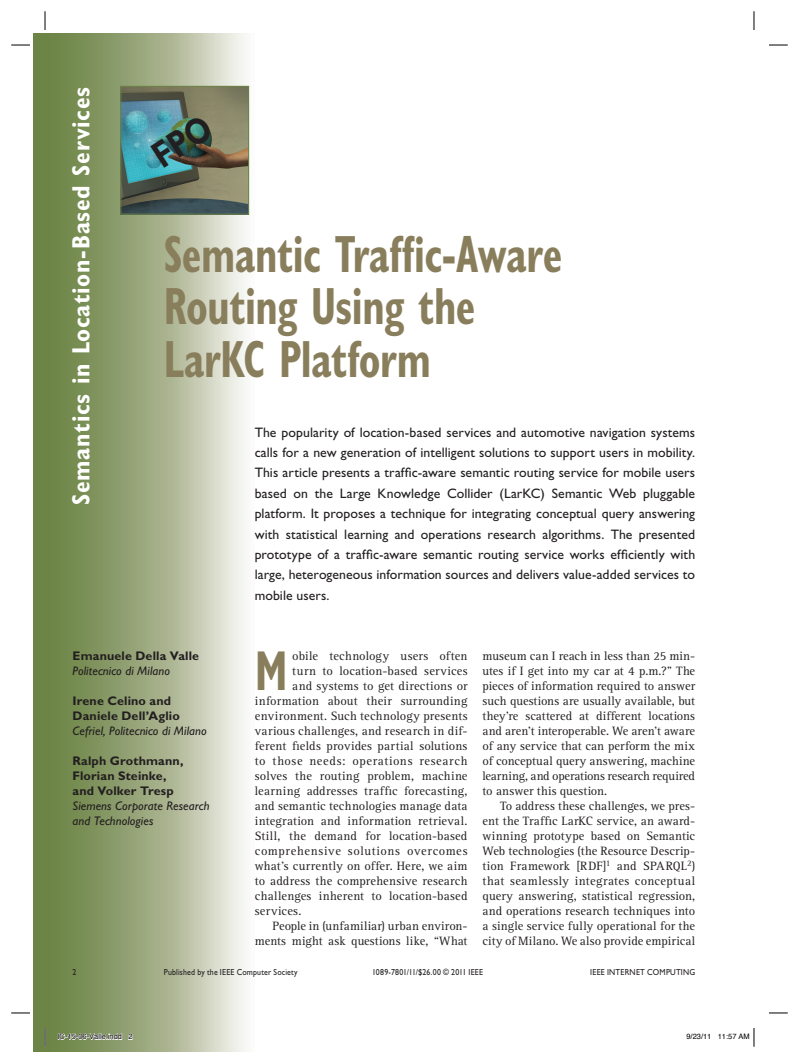
<style>
.page{position:relative;width:799px;height:1058px;background:#fff}
.page>*{position:absolute;margin:0;border:0;box-sizing:border-box;transform-origin:0 0}
.t1{font:700 condensed 56.38px "Gill Sans Std";color:#897e5c;scale:.8 1}
.t2{font:700 condensed 52.5px/52.5px "Gill Sans Std";letter-spacing:-.01em;color:#897e5c;scale:.8 1}
.t3{font:700 condensed 25px "Gill Sans Std";letter-spacing:.025em;color:#fff}
.t4{font:13.75px/20.4px "Gill Sans Std";letter-spacing:.005em;color:#231f20;text-align:justify}
.t5{font:12.5px/15px "Rotis Serif Std";letter-spacing:.015em;color:#231f20;text-align:justify}
.t6{font:700 12.5px/15px "Gill Sans Std";letter-spacing:.01em;color:#231f20}
.t7{font:italic 12.5px/15px "Gill Sans Std";letter-spacing:.01em;color:#231f20}
.t8{font:12.5px "Rotis Serif Std";letter-spacing:.055em;color:#231f20}
.t9{font:12.5px "Rotis Serif Std";letter-spacing:.05em;color:#231f20}
.t10{font:8.75px "Gill Sans Std";letter-spacing:.025em;color:#231f20;scale:.9 1}
.t11{font:7.5px "Helvetica";color:#000}
</style>
<div class="page">
<img style="left:34px;top:34px;width:216px;height:1017px">
<img style="left:122px;top:88px;width:125px;height:124px">
<div style="left:120px;top:86px;width:129px;height:128px;border:1px solid #6b8445"></div>
<svg style="left:11px;top:44px;width:19px;height:2px"></svg>
<svg style="left:769px;top:44px;width:19px;height:2px"></svg>
<svg style="left:11px;top:1012px;width:19px;height:1px"></svg>
<svg style="left:769px;top:1012px;width:19px;height:1px"></svg>
<svg style="left:44px;top:11px;width:2px;height:19px"></svg>
<svg style="left:44px;top:1028px;width:2px;height:18px"></svg>
<svg style="left:753px;top:11px;width:2px;height:19px"></svg>
<svg style="left:58px;top:1033px;width:64px;height:7px"></svg>
<svg style="left:128px;top:1033px;width:5px;height:6px"></svg>
<svg style="left:753px;top:1028px;width:2px;height:18px"></svg>
<img style="left:150px;top:114px;width:65px;height:54px">
<h3 class="t3" style="left:66px;top:504px;width:419px;rotate:-90deg">Semantics in Location-Based Services</h3>
<h2 class="t2" style="left:164px;top:227px;width:500px">Semantic Traffic-Aware<br>Routing Using the<br>LarKC Platform</h2>
<p class="t4" style="left:255px;top:422px;width:442px">The popularity of location-based services and automotive navigation systems calls for a new generation of intelligent solutions to support users in mobility.<br>This article presents a traffic-aware semantic routing service for mobile users based on the Large Knowledge Collider (LarKC) Semantic Web pluggable platform. It proposes a technique for integrating conceptual query answering with statistical learning and operations research algorithms. The presented prototype of a traffic-aware semantic routing service works efficiently with large, heterogeneous information sources and delivers value-added services to mobile users.</p>
<p class="t6" style="left:72px;top:648px;width:128px">Emanuele Della Valle</p>
<p class="t7" style="left:72px;top:663px;width:99px">Politecnico di Milano</p>
<p class="t6" style="left:72px;top:693px;width:109px">Irene Celino and<br>Daniele Dell’Aglio</p>
<p class="t7" style="left:72px;top:723px;width:136px">Cefriel, Politecnico di Milano</p>
<p class="t6" style="left:72px;top:753px;width:112px">Ralph Grothmann,<br>Florian Steinke, and Volker Tresp</p>
<p class="t7" style="left:72px;top:798px;width:139px">Siemens Corporate Research and Technologies</p>
<h1 class="t1" style="left:255px;top:637px;width:43px">M</h1>
<p class="t5" style="left:292px;top:649px;width:177px">obile technology users often</p>
<p class="t5" style="left:292px;top:664px;width:177px">turn to location-based services</p>
<p class="t5" style="left:292px;top:679px;width:177px">and systems to get directions or</p>
<p class="t5" style="left:255px;top:694px;width:214px">information about their surrounding</p>
<p class="t5" style="left:255px;top:709px;width:214px">environment. Such technology presents</p>
<p class="t5" style="left:255px;top:724px;width:214px">various challenges, and research in dif-</p>
<p class="t5" style="left:255px;top:739px;width:214px">ferent fields provides partial solutions</p>
<p class="t8" style="left:255px;top:754px;width:214px">to those needs: operations research</p>
<p class="t5" style="left:255px;top:769px;width:214px">solves the routing problem, machine</p>
<p class="t5" style="left:255px;top:784px;width:214px">learning addresses traffic forecasting,</p>
<p class="t5" style="left:255px;top:799px;width:214px">and semantic technologies manage data</p>
<p class="t5" style="left:255px;top:814px;width:214px">integration and information retrieval.</p>
<p class="t5" style="left:255px;top:829px;width:214px">Still, the demand for location-based</p>
<p class="t9" style="left:255px;top:844px;width:214px">comprehensive solutions overcomes</p>
<p class="t5" style="left:255px;top:859px;width:214px">what’s currently on offer. Here, we aim</p>
<p class="t5" style="left:255px;top:874px;width:214px">to address the comprehensive research</p>
<p class="t5" style="left:255px;top:889px;width:214px">challenges inherent to location-based</p>
<p class="t5" style="left:255px;top:904px;width:48px">services.</p>
<p class="t5" style="left:272px;top:919px;width:197px">People in (unfamiliar) urban environ-</p>
<p class="t5" style="left:255px;top:934px;width:214px">ments might ask questions like, “What</p>
<p class="t5" style="left:482px;top:649px;width:214px">museum can I reach in less than 25 min&shy;utes if I get into my car at 4 p.m.?” The pieces of information required to answer such questions are usually available, but they’re scattered at different locations and aren’t interoperable. We aren’t aware of any service that can perform the mix of conceptual query answering, machine learning, and operations research required to answer this question.</p>
<p class="t5" style="left:482px;top:799px;width:214px;text-indent:18px">To address these challenges, we pres&shy;ent the Traffic LarKC service, an award&shy;winning prototype based on Semantic Web technologies (the Resource Descrip&shy;tion Framework [RDF]<sup>1</sup> and SPARQL<sup>2</sup>) that seamlessly integrates conceptual query answering, statistical regression, and operations research techniques into a single service fully operational for the city of Milano. We also provide empirical</p>
<p class="t10" style="left:72px;top:967px;width:6px">2</p>
<p class="t10" style="left:164px;top:967px;width:150px">Published by the IEEE Computer Society</p>
<p class="t10" style="left:372px;top:967px;width:125px">1089-7801/11/$26.00 © 2011 IEEE</p>
<p class="t10" style="left:590px;top:967px;width:118px">IEEE INTERNET COMPUTING</p>
<p class="t11" style="left:58px;top:1030px;width:77px">IC-15-06-Valle.indd 2</p>
<p class="t11" style="left:686px;top:1030px;width:65px">9/23/11 11:57 AM</p>
</div>
